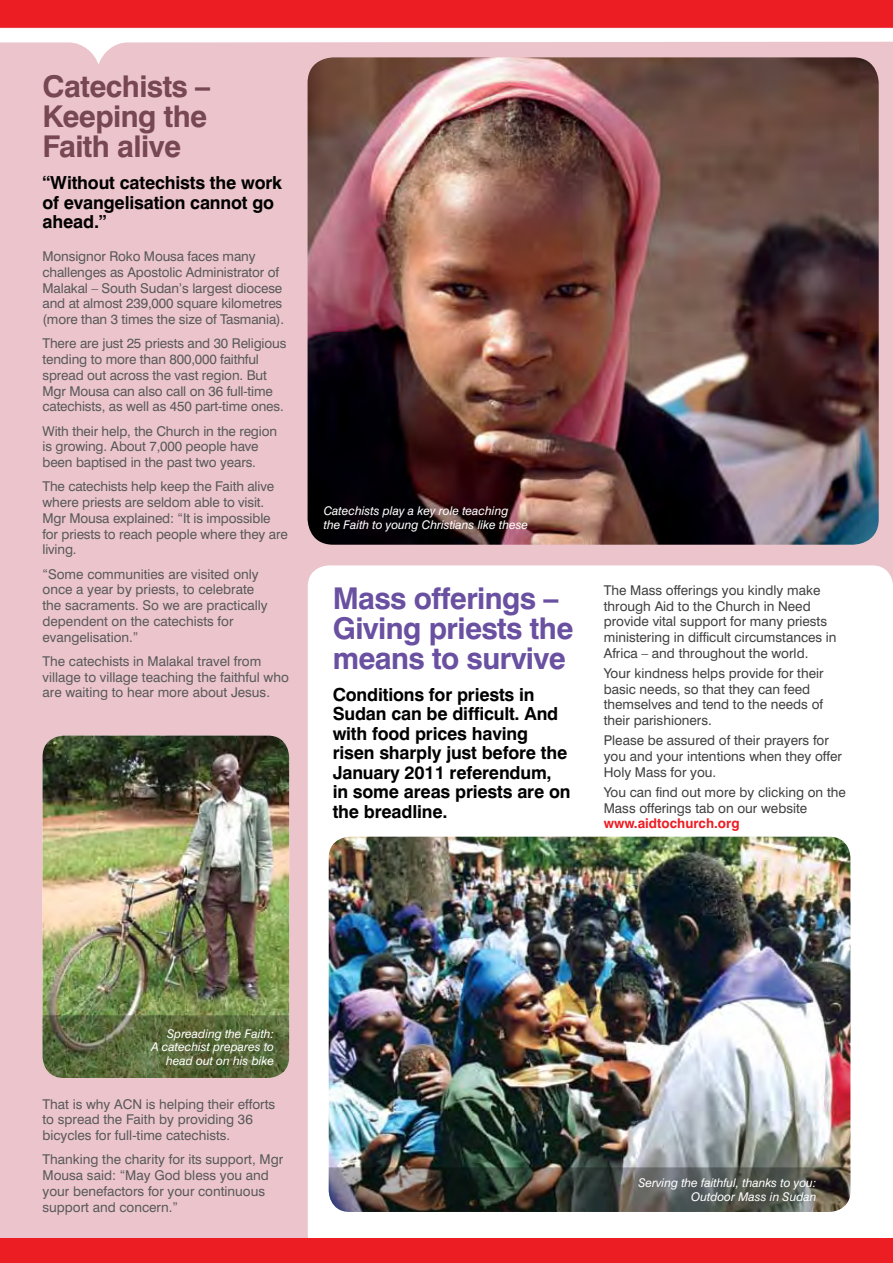
<style>
.page{position:relative;width:893px;height:1263px;background:#ecc5cc}
.page>*{position:absolute;margin:0;border:0;box-sizing:border-box;transform-origin:0 0}
.t1{font:700 30px/30px "Swiss 721 BT";letter-spacing:-.02em;color:#6950a1}
.t2{font:700 30px/30px "Swiss 721 BT";letter-spacing:-.02em;color:#774753;text-align:justify}
.t3{font:700 18px/19.5px "Swiss 721 BT";letter-spacing:-.01em;color:#000}
.t4{font:13.5px/15.8px "Swiss 721 BT";letter-spacing:-.01em;color:#58595b}
.t5{font:13.5px/15.8px "Swiss 721 BT";color:#414042}
.t6{font:700 13.5px "Swiss 721 BT";color:#ed1d24}
.t7{font:italic 12px/13.5px "Swiss 721 BT";color:#fff;text-align:right}
</style>
<div class="page">
<div style="left:308px;top:565px;width:585px;height:691px;background:#fff;border-radius:21px"></div>
<img style="left:43px;top:735px;width:246px;height:280px">
<img style="left:329px;top:837px;width:521px;height:330px">
<img style="left:308px;top:73px;width:571px;height:472px">
<div style="left:0;top:1238px;width:893px;height:25px;background:#ed1d24"></div>
<svg style="left:0;top:0;width:893px;height:73px"></svg>
<svg style="left:43px;top:1015px;width:246px;height:63px;background:#5b6a3d"></svg>
<img style="left:329px;top:1167px;width:521px;height:45px">
<h1 class="t2" style="left:43px;top:71px;width:169px">Catechists – Keeping the Faith alive</h1>
<h2 class="t3" style="left:43px;top:173px;width:241px">“Without catechists the work of evangelisation cannot go ahead.”</h2>
<p class="t4" style="left:43px;top:248px;width:243px">Monsignor Roko Mousa faces many challenges as Apostolic Administrator of Malakal – South Sudan’s largest diocese and at almost 239,000 square kilometres (more than 3 times the size of Tasmania).</p>
<p class="t4" style="left:43px;top:335px;width:245px">There are just 25 priests and 30 Religious tending to more than 800,000 faithful spread out across the vast region. But Mgr Mousa can also call on 36 full-time catechists, as well as 450 part-time ones.</p>
<p class="t4" style="left:43px;top:423px;width:236px">With their help, the Church in the region is growing. About 7,000 people have been baptised in the past two years.</p>
<p class="t4" style="left:43px;top:479px;width:247px">The catechists help keep the Faith alive where priests are seldom able to visit.<br>Mgr Mousa explained: “It is impossible for priests to reach people where they are living.</p>
<p class="t4" style="left:43px;top:566px;width:227px">“Some communities are visited only once a year by priests, to celebrate the sacraments. So we are practically dependent on the catechists for evangelisation.”</p>
<p class="t4" style="left:43px;top:653px;width:248px">The catechists in Malakal travel from village to village teaching the faithful who are waiting to hear more about Jesus.</p>
<p class="t7" style="left:324px;top:504px;width:206px;text-align:left">Catechists play a key role teaching<br>the Faith to young Christians like these</p>
<h1 class="t1" style="left:333px;top:583px;width:242px">Mass offerings –<br>Giving priests the means to survive</h1>
<h2 class="t3" style="left:333px;top:685px;width:239px">Conditions for priests in<br>Sudan can be difficult. And with food prices having risen sharply just before the<br>January 2011 referendum, in some areas priests are on the breadline.</h2>
<p class="t5" style="left:604px;top:582px;width:234px">The Mass offerings you kindly make through Aid to the Church in Need provide vital support for many priests ministering in difficult circumstances in Africa – and throughout the world.</p>
<p class="t5" style="left:604px;top:665px;width:221px">Your kindness helps provide for their basic needs, so that they can feed themselves and tend to the needs of their parishioners.</p>
<p class="t5" style="left:604px;top:732px;width:240px">Please be assured of their prayers for you and your intentions when they offer<br>Holy Mass for you.</p>
<p class="t5" style="left:604px;top:784px;width:244px">You can find out more by clicking on the<br>Mass offerings tab on our website</p>
<p class="t6" style="left:604px;top:815px;width:137px">www.aidtochurch.org</p>
<p class="t7" style="left:151px;top:1026px;width:124px">Spreading the Faith:<br>A catechist prepares to head out on his bike</p>
<p class="t4" style="left:43px;top:1096px;width:234px">That is why ACN is helping their efforts to spread the Faith by providing 36 bicycles for full-time catechists.</p>
<p class="t4" style="left:43px;top:1151px;width:242px">Thanking the charity for its support, Mgr Mousa said: “May God bless you and your benefactors for your continuous support and concern.”</p>
<p class="t7" style="left:638px;top:1176px;width:180px">Serving the faithful, thanks to you:<br>Outdoor Mass in Sudan</p>
</div>
